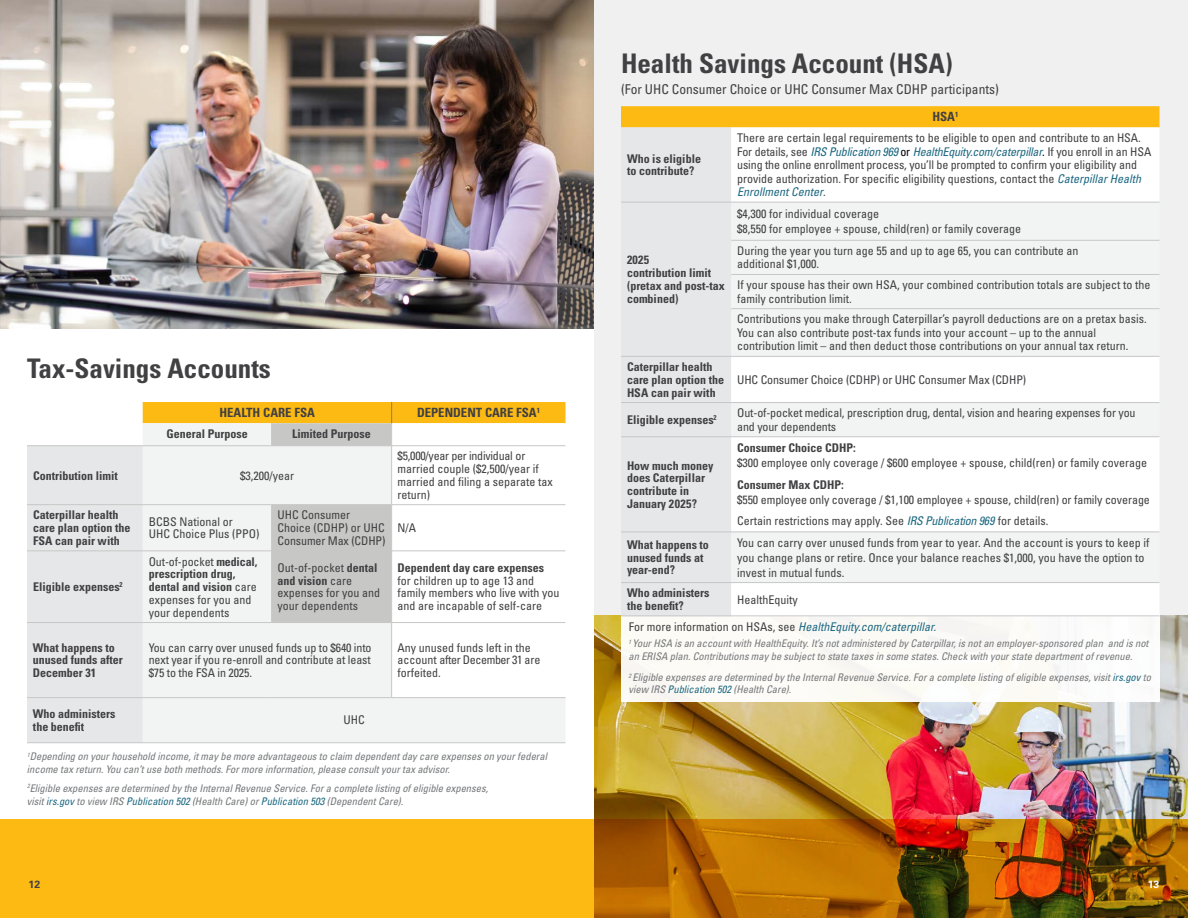
<style>
.page{position:relative;width:1188px;height:918px;background:#fff}
.page>*{position:absolute;margin:0;border:0;box-sizing:border-box;transform-origin:0 0}
.t1{font:700 condensed 27px "Univers LT Std";color:#414042}
.t2{font:condensed 13.5px "Univers LT Std";color:#414042}
.t3{font:700 condensed 12.75px "Univers LT Std";color:#414042}
.t4{font:condensed 12px/12.8px "Univers LT Std";color:#414042}
.t5{font:700 condensed 12px/12.8px "Univers LT Std";color:#414042}
.t6{font:italic condensed 12px "Univers LT Std";color:#1d6881}
.t7{font:italic condensed 10.5px/12.8px "Univers LT Std";color:#757779}
.t8{font:700 10.5px "Univers LT Std";color:#fff}
.t9{font:700 10.5px "Univers LT Std";color:#414042}
.s1{font-weight:700}
.s2{color:#1d6881}
.s3{font-style:italic;color:#1d6881}
.s4{color:#000}
.s5{font-style:normal;color:#414042}
</style>
<div class="page">
<div style="left:594px;top:0;width:594px;height:634px;background:#f1f0f0"></div>
<img style="left:594px;top:616px;width:594px;height:204px">
<div style="left:621px;top:616px;width:539px;height:86px;background:#fcfbf7"></div>
<img style="left:0;top:0;width:594px;height:329px">
<svg style="left:0;top:820px;width:1188px;height:98px;background:#ce8a0a"></svg>
<div style="left:621px;top:106px;width:539px;height:21px;background:#fdba12"></div>
<div style="left:621px;top:127px;width:110px;height:489px;background:#e6e7e8"></div>
<div style="left:731px;top:127px;width:429px;height:489px;background:#fff"></div>
<svg style="left:731px;top:203px;width:429px;height:153px"></svg>
<svg style="left:731px;top:403px;width:429px;height:179px;fill:#fff"></svg>
<hr style="left:621px;top:202px;width:110px;height:1px;background:#c7c7c6">
<hr style="left:731px;top:202px;width:429px;height:1px;background:#c7c7c6">
<hr style="left:731px;top:240px;width:429px;height:1px;background:#c7c7c6">
<hr style="left:731px;top:274px;width:429px;height:1px;background:#c7c7c6">
<hr style="left:731px;top:308px;width:429px;height:1px;background:#c7c7c6">
<hr style="left:621px;top:356px;width:110px;height:1px;background:#c7c7c6">
<hr style="left:731px;top:356px;width:429px;height:1px;background:#c7c7c6">
<hr style="left:621px;top:402px;width:110px;height:1px;background:#c7c7c6">
<hr style="left:731px;top:402px;width:429px;height:1px;background:#c7c7c6">
<hr style="left:621px;top:436px;width:110px;height:1px;background:#c7c7c6">
<hr style="left:731px;top:436px;width:429px;height:1px;background:#c7c7c6">
<hr style="left:621px;top:532px;width:110px;height:1px;background:#c7c7c6">
<hr style="left:731px;top:532px;width:429px;height:1px;background:#c7c7c6">
<hr style="left:621px;top:582px;width:110px;height:1px;background:#c7c7c6">
<hr style="left:731px;top:582px;width:429px;height:1px;background:#c7c7c6">
<hr style="left:621px;top:616px;width:539px;height:1px;background:#c7c8ca">
<svg style="left:27px;top:402px;width:539px;height:340px"></svg>
<hr style="left:27px;top:742px;width:539px;height:1px;background:#c7c8ca">
<h1 class="t1" style="left:27px;top:351px;width:245px">Tax-Savings Accounts</h1>
<p class="t3" style="left:219px;top:405px;width:97px">HEALTH CARE FSA</p>
<p class="t3" style="left:417px;top:405px;width:125px">DEPENDENT CARE FSA<sup>1</sup></p>
<p class="t5" style="left:166px;top:427px;width:83px">General Purpose</p>
<p class="t5" style="left:292px;top:427px;width:80px">Limited Purpose</p>
<p class="t5" style="left:33px;top:469px;width:86px">Contribution limit</p>
<p class="t4" style="left:240px;top:469px;width:55px">$3,200/year</p>
<p class="t5" style="left:33px;top:509px;width:99px">Caterpillar health care plan option the<br>FSA can pair with</p>
<p class="t4" style="left:149px;top:515px;width:112px">BCBS National or<br>UHC Choice Plus (PPO)</p>
<p class="t4" style="left:278px;top:509px;width:109px">UHC Consumer<br>Choice (CDHP) or UHC<br>Consumer Max (CDHP)</p>
<p class="t4" style="left:398px;top:450px;width:157px">$5,000/year per individual or married couple ($2,500/year if married and filing a separate tax return)</p>
<p class="t4" style="left:398px;top:521px;width:20px">N/A</p>
<p class="t5" style="left:33px;top:580px;width:91px">Eligible expenses<sup>2</sup></p>
<p class="t4" style="left:149px;top:555px;width:110px">Out-of-pocket <span class="s1">medical, prescription drug, dental and vision</span> care expenses for you and your dependents</p>
<p class="t4" style="left:278px;top:561px;width:104px">Out-of-pocket <span class="s1">dental and vision</span> care expenses for you and your dependents</p>
<p class="t5" style="left:398px;top:561px;width:148px">Dependent day care expenses</p>
<p class="t4" style="left:398px;top:574px;width:163px">for children up to age 13 and family members who live with you and are incapable of self-care</p>
<p class="t5" style="left:33px;top:641px;width:91px">What happens to unused funds after<br>December 31</p>
<p class="t4" style="left:149px;top:641px;width:224px;text-align:justify">You can carry over unused funds up to $640 into next year if you re-enroll and contribute at least $75 to the FSA in 2025.</p>
<p class="t4" style="left:398px;top:641px;width:144px">Any unused funds left in the account after December 31 are forfeited.</p>
<p class="t5" style="left:33px;top:707px;width:84px">Who administers the benefit</p>
<p class="t4" style="left:343px;top:714px;width:23px">UHC</p>
<p class="t7" style="left:27px;top:750px;width:522px"><sup>1</sup>Depending on your household income, it may be more advantageous to claim dependent day care expenses on your federal income tax return. You can’t use both methods. For more information, please consult your tax advisor.</p>
<p class="t7" style="left:27px;top:782px;width:463px"><sup>2</sup>Eligible expenses are determined by the Internal Revenue Service. For a complete listing of eligible expenses, visit <span class="s2">irs.gov</span> to view IRS <span class="s2">Publication 502</span> (Health Care) or <span class="s2">Publication 503</span> (Dependent Care).</p>
<p class="t9" style="left:28px;top:878px;width:13px">12</p>
<h1 class="t1" style="left:621px;top:47px;width:333px">Health Savings Account (HSA)</h1>
<p class="t2" style="left:621px;top:81px;width:379px">(For UHC Consumer Choice or UHC Consumer Max CDHP participants)</p>
<p class="t5" style="left:627px;top:152px;width:76px">Who is eligible to contribute?</p>
<p class="t5" style="left:627px;top:254px;width:99px">2025<br>contribution limit (pretax and post-tax combined)</p>
<p class="t5" style="left:627px;top:360px;width:99px">Caterpillar health care plan option the<br>HSA can pair with</p>
<p class="t3" style="left:932px;top:109px;width:27px">HSA<sup>1</sup></p>
<p class="t4" style="left:737px;top:131px;width:416px;line-height:13.5px">There are certain legal requirements to be eligible to open and contribute to an HSA.<br>For details, see <span class="s3">IRS Publication 969</span> <span class="s4">or</span> <span class="s3">HealthEquity.com/caterpillar</span><span class="s4">.</span> If you enroll in an HSA using the online enrollment process, you’ll be prompted to confirm your eligibility and provide authorization. For specific eligibility questions, contact the <span class="s3">Caterpillar Health Enrollment Center</span>.</p>
<p class="t4" style="left:737px;top:206px;width:285px;line-height:15px">$4,300 for individual coverage<br>$8,550 for employee + spouse, child(ren) or family coverage</p>
<p class="t4" style="left:737px;top:244px;width:343px;line-height:13.5px">During the year you turn age 55 and up to age 65, you can contribute an additional $1,000.</p>
<p class="t4" style="left:737px;top:278px;width:415px;line-height:13.5px">If your spouse has their own HSA, your combined contribution totals are subject to the family contribution limit.</p>
<p class="t4" style="left:737px;top:312px;width:411px;line-height:13.5px">Contributions you make through Caterpillar’s payroll deductions are on a pretax basis.<br>You can also contribute post-tax funds into your account – up to the annual contribution limit – and then deduct those contributions on your annual tax return.</p>
<p class="t4" style="left:737px;top:373px;width:291px">UHC Consumer Choice (CDHP) or UHC Consumer Max (CDHP)</p>
<p class="t5" style="left:627px;top:413px;width:91px">Eligible expenses<sup>2</sup></p>
<p class="t4" style="left:737px;top:406px;width:400px;line-height:13.5px">Out-of-pocket medical, prescription drug, dental, vision and hearing expenses for you and your dependents</p>
<p class="t5" style="left:627px;top:459px;width:88px">How much money does Caterpillar contribute in<br>January 2025?</p>
<p class="t5" style="left:737px;top:441px;width:120px">Consumer Choice CDHP:</p>
<p class="t4" style="left:737px;top:456px;width:411px">$300 employee only coverage / $600 employee + spouse, child(ren) or family coverage</p>
<p class="t5" style="left:737px;top:479px;width:108px">Consumer Max CDHP:</p>
<p class="t4" style="left:737px;top:489px;width:414px;line-height:21px">$550 employee only coverage / $1,100 employee + spouse, child(ren) or family coverage<br>Certain restrictions may apply. See <span class="s3">IRS Publication 969</span> for details.</p>
<p class="t5" style="left:627px;top:538px;width:83px">What happens to unused funds at year-end?</p>
<p class="t4" style="left:737px;top:535px;width:414px;line-height:15px">You can carry over unused funds from year to year. And the account is yours to keep if you change plans or retire. Once your balance reaches $1,000, you have the option to invest in mutual funds.</p>
<p class="t5" style="left:627px;top:587px;width:84px">Who administers the benefit?</p>
<p class="t4" style="left:737px;top:593px;width:62px">HealthEquity</p>
<p class="t6" style="left:629px;top:620px;width:309px"><span class="s5">For more information on HSAs, see</span> HealthEquity.com/caterpillar.</p>
<p class="t7" style="left:628px;top:637px;width:522px"><sup>1</sup> Your HSA is an account with HealthEquity. It’s not administered by Caterpillar, is not an employer-sponsored plan and is not an ERISA plan. Contributions may be subject to state taxes in some states. Check with your state department of revenue.</p>
<p class="t7" style="left:628px;top:671px;width:524px;line-height:12px"><sup>2</sup> Eligible expenses are determined by the Internal Revenue Service. For a complete listing of eligible expenses, visit <span class="s2">irs.gov</span> to view IRS <span class="s2">Publication 502</span> (Health Care).</p>
<p class="t8" style="left:1148px;top:878px;width:13px">13</p>
</div>
